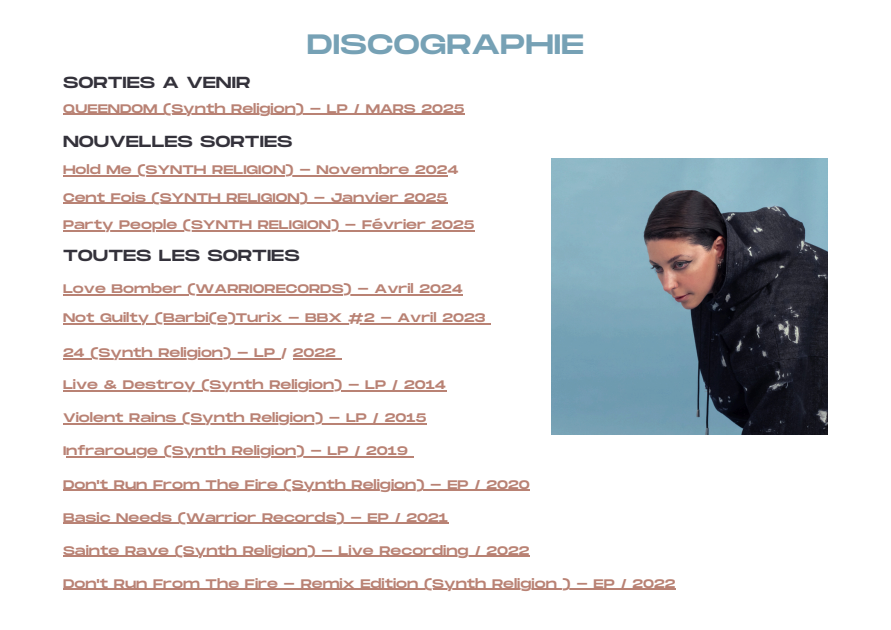
<style>
.page{position:relative;width:891px;height:630px;background:#fff}
.page>*{position:absolute;margin:0;border:0;box-sizing:border-box;transform-origin:0 0}
.t1{font:28px "Monument Extended";color:#76a1b5}
.t2{font:16px "Monument Extended";color:#34323b}
.t3{font:12.4px "Monument Extended";color:#b98274}
</style>
<div class="page">
<hr style="left:63px;top:390px;width:383px;height:1px;background:#b98274">
<hr style="left:63px;top:423px;width:363px;height:1px;background:#b98274">
<hr style="left:66px;top:456px;width:342px;height:1px;background:#b98274">
<hr style="left:63px;top:490px;width:467px;height:1px;background:#b98274">
<hr style="left:63px;top:523px;width:385px;height:1px;background:#b98274">
<hr style="left:63px;top:556px;width:467px;height:1px;background:#b98274">
<hr style="left:63px;top:589px;width:613px;height:1px;background:#b98274">
<hr style="left:63px;top:114px;width:401px;height:1px;background:#b98274">
<hr style="left:63px;top:323px;width:422px;height:1px;background:#b98274">
<hr style="left:63px;top:358px;width:218px;height:1px;background:#b98274">
<hr style="left:293px;top:358px;width:43px;height:1px;background:#b98274">
<hr style="left:63px;top:294px;width:400px;height:1px;background:#b98274">
<hr style="left:63px;top:175px;width:384px;height:1px;background:#b98274">
<img style="left:551px;top:159px;width:276px;height:276px">
<hr style="left:63px;top:203px;width:384px;height:1px;background:#b98274">
<hr style="left:63px;top:230px;width:412px;height:2px;background:#b98274">
<h1 class="t1" style="left:307px;top:29px;width:279px">DISCOGRAPHIE</h1>
<p class="t2" style="left:63px;top:73px;width:189px">SORTIES A VENIR</p>
<p class="t3" style="left:63px;top:102px;width:403px">QUEENDOM (Synth Religion) - LP / MARS 2025</p>
<p class="t2" style="left:63px;top:133px;width:231px">NOUVELLES SORTIES</p>
<p class="t3" style="left:63px;top:163px;width:397px">Hold Me (SYNTH RELIGION) - Novembre 2024</p>
<p class="t3" style="left:63px;top:191px;width:386px">Cent Fois (SYNTH RELIGION) - Janvier 2025</p>
<p class="t3" style="left:63px;top:218px;width:413px">Party People (SYNTH RELIGION) - Février 2025</p>
<p class="t2" style="left:63px;top:247px;width:238px">TOUTES LES SORTIES</p>
<p class="t3" style="left:63px;top:282px;width:401px">Love Bomber (WARRIORECORDS) - Avril 2024</p>
<p class="t3" style="left:63px;top:311px;width:424px">Not Guilty (Barbi(e)Turix - BBX #2 - Avril 2023</p>
<p class="t3" style="left:63px;top:346px;width:274px">24 (Synth Religion) - LP / 2022</p>
<h2 class="t3" style="left:63px;top:378px;width:385px">Live &amp; Destroy (Synth Religion) - LP / 2014</h2>
<p class="t3" style="left:63px;top:411px;width:365px">Violent Rains (Synth Religion) - LP / 2015</p>
<h2 class="t3" style="left:63px;top:444px;width:346px">Infrarouge (Synth Religion) - LP / 2019</h2>
<p class="t3" style="left:63px;top:477px;width:468px">Don't Run From The Fire (Synth Religion) - EP / 2020</p>
<p class="t3" style="left:63px;top:510px;width:387px">Basic Needs (Warrior Records) - EP / 2021</p>
<p class="t3" style="left:63px;top:544px;width:468px">Sainte Rave (Synth Religion) - Live Recording / 2022</p>
<h2 class="t3" style="left:63px;top:577px;width:614px">Don't Run From The Fire - Remix Edition (Synth Religion ) - EP / 2022</h2>
</div>
